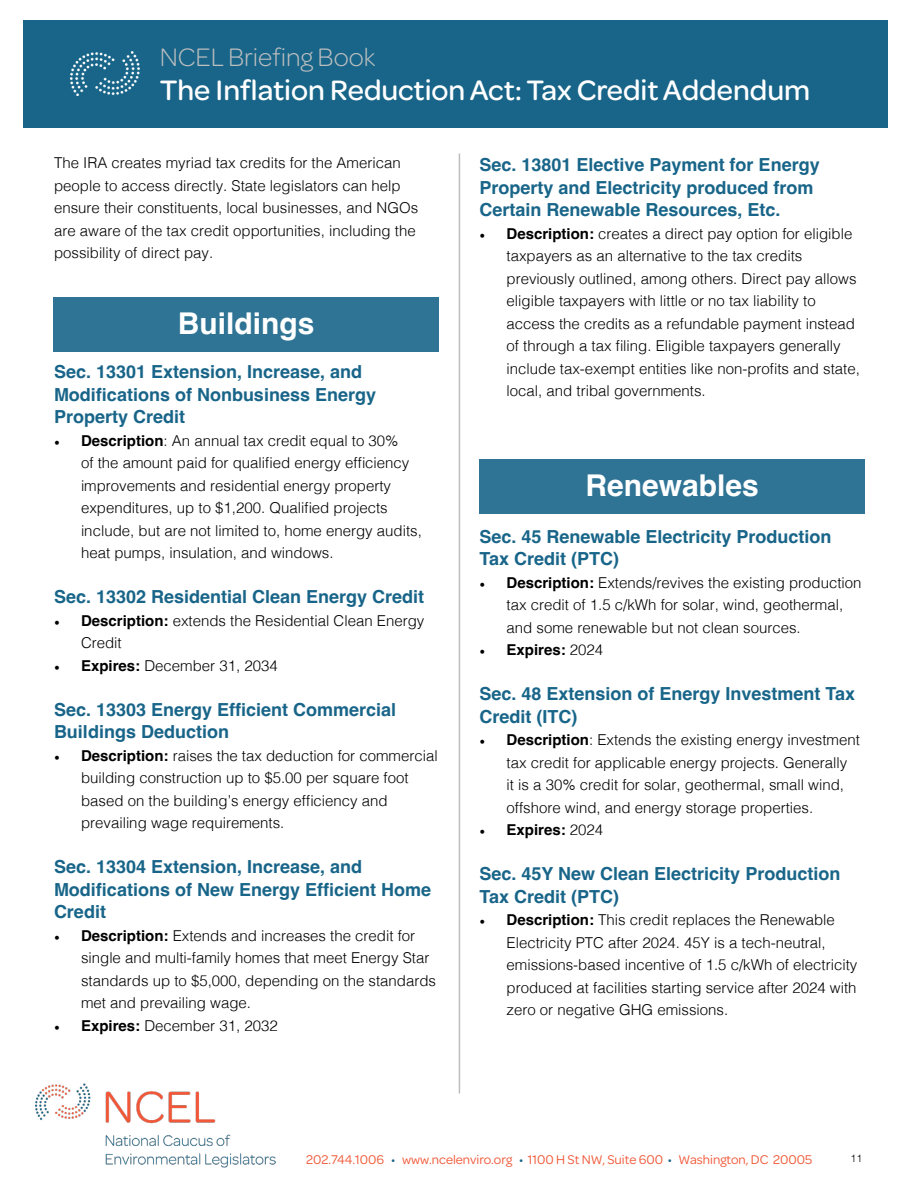
<style>
.page{position:relative;width:918px;height:1188px;background:#fff}
.page>*{position:absolute;margin:0;border:0;box-sizing:border-box;transform-origin:0 0}
.t1{font:500 30px "Omnes";color:#fff}
.t2{font:700 30px "Helvetica";color:#fff}
.t3{font:300 27px "Omnes";color:#bcbec0}
.t4{font:700 18px/22.5px "Helvetica";color:#186589}
.t5{font:300 15px/22.5px "Helvetica";color:#000}
.t6{font:700 15px "Helvetica";color:#000}
.t7{font:13.5px "Omnes";color:#f15838}
.t8{font:300 10.5px "Helvetica";color:#000}
.s1{font-family:"Minion Pro";font-weight:400}
.s2{font-weight:700}
.s3{font-weight:300}
.s4{color:#186589}
</style>
<div class="page">
<img style="left:36px;top:1083px;width:239px;height:84px">
<div style="left:23px;top:20px;width:731px;height:108px;background:#186589"></div>
<div style="left:736px;top:20px;width:151px;height:108px;background:#186589"></div>
<img style="left:71px;top:51px;width:68px;height:44px">
<hr style="left:459px;top:153px;width:1px;height:940px;background:#bcbec0">
<div style="left:480px;top:459px;width:385px;height:55px;background:#2f7495"></div>
<div style="left:54px;top:297px;width:385px;height:54px;background:#2f7495"></div>
<h2 class="t3" style="left:160px;top:39px;width:217px">NCEL Briefing Book</h2>
<h1 class="t1" style="left:160px;top:69px;width:652px">The Inflation Reduction Act: Tax Credit Addendum</h1>
<p class="t5" style="left:54px;top:153px;width:366px">The IRA creates myriad tax credits for the American people to access directly. State legislators can help ensure their constituents, local businesses, and NGOs are aware of the tax credit opportunities, including the possibility of direct pay.</p>
<h1 class="t2" style="left:178px;top:311px;width:138px">Buildings</h1>
<p class="t4" style="left:54px;top:362px;width:324px">Sec. 13301 Extension, Increase, and<br>Modifications of Nonbusiness Energy<br>Property Credit</p>
<p class="t5" style="left:81px;top:430px;width:342px;text-indent:-27px"><span class="s1">•</span> <span class="s2">Description</span>: An annual tax credit equal to 30%<br>of the amount paid for qualified energy efficiency improvements and residential energy property expenditures, up to $1,200. Qualified projects include, but are not limited to, home energy audits, heat pumps, insulation, and windows.</p>
<p class="t4" style="left:54px;top:587px;width:372px">Sec. 13302 Residential Clean Energy Credit</p>
<p class="t5" style="left:81px;top:610px;width:345px;text-indent:-27px"><span class="s1">•</span> <span class="s2">Description:</span> extends the Residential Clean Energy<br>Credit</p>
<p class="t5" style="left:54px;top:655px;width:225px"><span class="s1">•</span> <span class="s2">Expires:</span> December 31, 2034</p>
<p class="t4" style="left:54px;top:699px;width:344px">Sec. 13303 Energy Efficient Commercial<br>Buildings Deduction</p>
<p class="t5" style="left:81px;top:745px;width:358px;text-indent:-27px"><span class="s1">•</span> <span class="s2">Description:</span> raises the tax deduction for commercial building construction up to $5.00 per square foot based on the building’s energy efficiency and prevailing wage requirements.</p>
<p class="t4" style="left:54px;top:857px;width:379px">Sec. 13304 Extension, Increase, and<br>Modifications of New Energy Efficient Home<br>Credit</p>
<p class="t5" style="left:81px;top:925px;width:357px;text-indent:-27px"><span class="s1">•</span> <span class="s2">Description:</span> Extends and increases the credit for single and multi-family homes that meet Energy Star standards up to $5,000, depending on the standards met and prevailing wage.</p>
<p class="t5" style="left:54px;top:1015px;width:225px"><span class="s1">•</span> <span class="s2">Expires:</span> December 31, 2032</p>
<p class="t4" style="left:480px;top:155px;width:342px">Sec. 13801 Elective Payment for Energy<br>Property and Electricity produced from<br>Certain Renewable Resources, Etc.</p>
<p class="t5" style="left:507px;top:223px;width:355px;text-indent:-27px"><span class="s1">•</span> <span class="s2">Description:</span> creates a direct pay option for eligible taxpayers as an alternative to the tax credits previously outlined, among others. Direct pay allows eligible taxpayers with little or no tax liability to access the credits as a refundable payment instead of through a tax filing. Eligible taxpayers generally include tax-exempt entities like non-profits and state, local, and tribal governments.</p>
<h1 class="t2" style="left:585px;top:473px;width:175px">Renewables</h1>
<p class="t4" style="left:480px;top:527px;width:354px">Sec. 45 Renewable Electricity Production<br>Tax Credit (PTC)</p>
<p class="t5" style="left:507px;top:572px;width:357px;text-indent:-27px"><span class="s1">•</span> <span class="s2">Description:</span> Extends/revives the existing production tax credit of 1.5 c/kWh for solar, wind, geothermal, and some renewable but not clean sources.</p>
<p class="t6" style="left:480px;top:644px;width:125px"><span class="s1">•</span> Expires: <span class="s3">2024</span></p>
<p class="t4" style="left:480px;top:684px;width:377px">Sec. 48 Extension of Energy Investment Tax<br>Credit (ITC)</p>
<p class="t5" style="left:507px;top:730px;width:355px;text-indent:-27px"><span class="s1">•</span> <span class="s2">Description</span>: Extends the existing energy investment tax credit for applicable energy projects. Generally<br>it is a 30% credit for solar, geothermal, small wind, offshore wind, and energy storage properties.</p>
<p class="t6" style="left:480px;top:824px;width:125px"><span class="s1">•</span> Expires: <span class="s3">2024</span></p>
<p class="t4" style="left:480px;top:864px;width:362px">Sec. 45Y New Clean Electricity Production<br>Tax Credit (PTC)</p>
<p class="t5" style="left:507px;top:910px;width:352px;text-indent:-27px"><span class="s1">•</span> <span class="s2">Description:</span> This credit replaces the Renewable Electricity PTC after 2024. 45Y is a tech-neutral, emissions-based incentive of 1.5 c/kWh of electricity produced at facilities starting service after 2024 with zero or negative GHG emissions.</p>
<p class="t7" style="left:306px;top:1151px;width:508px">202.744.1006 <span class="s4">•</span> www.ncelenviro.org <span class="s4">•</span> 1100 H St NW, Suite 600 <span class="s4">•</span> Washington, DC 20005</p>
<p class="t8" style="left:851px;top:1154px;width:13px">11</p>
</div>
